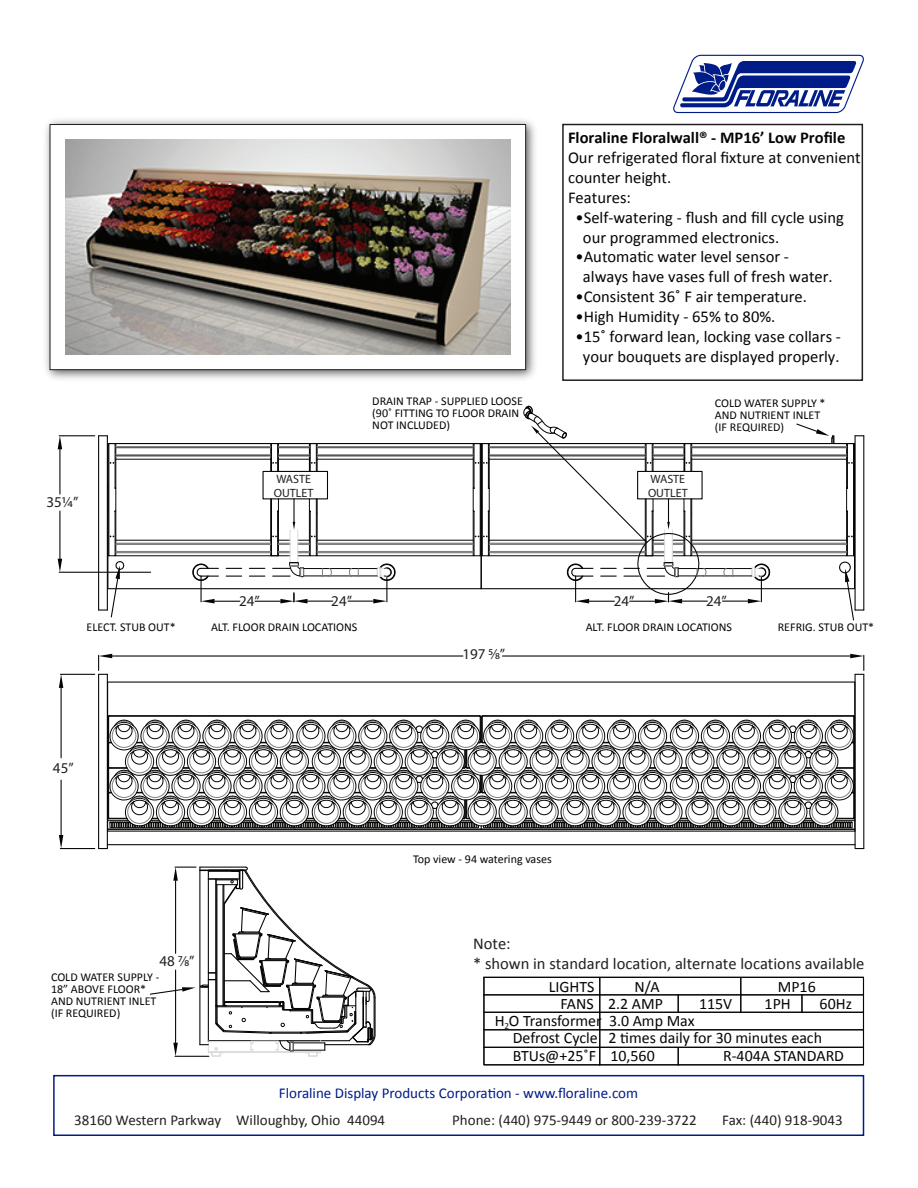
<style>
.page{position:relative;width:918px;height:1188px;background:#fff}
.page>*{position:absolute;margin:0;border:0;box-sizing:border-box;transform-origin:0 0}
.t1{font:16.5px/19.8px "Calibri";color:#050504}
.t2{font:16.5px/19.8px "Calibri";color:#231f20}
.t3{font:700 16.5px "Calibri";color:#050504}
.t4{font:15.9px/17.2px "Calibri";color:#050504}
.t5{font:15px "Calibri";color:#231f20}
.t6{font:15px "Calibri";color:#001c88}
.t7{font:15px "Myriad Pro";color:#231f20}
.t8{font:12px/12px "Calibri";color:#050504}
.t9{font:12px/13.5px "Myriad Pro";color:#231f20}
.t10{font:9.3px "Calibri";color:#231f20}
</style>
<div class="page">
<svg style="left:673px;top:55px;width:191px;height:58px"></svg>
<div style="left:53px;top:1075px;width:811px;height:61px;border:2px solid #001c88"></div>
<hr style="left:599px;top:978px;width:1px;height:87px;background:#050504">
<hr style="left:484px;top:1029px;width:379px;height:1px;background:#050504">
<hr style="left:484px;top:1047px;width:379px;height:1px;background:#050504">
<svg style="left:678px;top:1048px;width:1px;height:15px"></svg>
<hr style="left:484px;top:994px;width:379px;height:1px;background:#050504">
<hr style="left:484px;top:1012px;width:379px;height:1px;background:#050504">
<svg style="left:801px;top:995px;width:1px;height:17px"></svg>
<hr style="left:740px;top:977px;width:1px;height:35px;background:#050504">
<svg style="left:678px;top:995px;width:1px;height:17px"></svg>
<div style="left:483px;top:977px;width:381px;height:88px;border:1px solid #050504"></div>
<div style="left:562px;top:124px;width:301px;height:257px;border:2px solid #231f20"></div>
<img style="left:45px;top:119px;width:490px;height:260px">
<div style="left:50px;top:124px;width:476px;height:246px;background:#fff;border:1px solid #231f20"></div>
<img style="left:65px;top:140px;width:445px;height:215px">
<hr style="left:60px;top:674px;width:35px;height:1px;background:#050504">
<hr style="left:60px;top:848px;width:35px;height:1px;background:#050504">
<hr style="left:61px;top:688px;width:1px;height:70px;background:#050504">
<hr style="left:61px;top:780px;width:1px;height:55px;background:#050504">
<svg style="left:59px;top:674px;width:4px;height:14px"></svg>
<svg style="left:59px;top:835px;width:4px;height:14px"></svg>
<hr style="left:59px;top:435px;width:36px;height:1px;background:#050504">
<hr style="left:59px;top:572px;width:92px;height:1px;background:#050504">
<hr style="left:59px;top:449px;width:1px;height:45px;background:#050504">
<hr style="left:59px;top:511px;width:1px;height:48px;background:#050504">
<svg style="left:58px;top:436px;width:4px;height:13px"></svg>
<svg style="left:58px;top:559px;width:4px;height:13px"></svg>
<hr style="left:98px;top:436px;width:1px;height:174px;background:#050504">
<svg style="left:99px;top:406px;width:765px;height:215px"></svg>
<svg style="left:98px;top:654px;width:767px;height:196px"></svg>
<svg style="left:149px;top:866px;width:227px;height:191px"></svg>
<p class="t7" style="left:46px;top:493px;width:34px">35¼”</p>
<p class="t8" style="left:372px;top:395px;width:152px">DRAIN TRAP - SUPPLIED LOOSE (90˚ FITTING TO FLOOR DRAIN<br>NOT INCLUDED)</p>
<p class="t3" style="left:568px;top:127px;width:279px">Floraline Floralwall® - MP16’ Low Profile</p>
<p class="t1" style="left:568px;top:148px;width:294px">Our refrigerated floral fixture at convenient counter height.<br>Features:</p>
<p class="t1" style="left:583px;top:207px;width:262px;text-indent:-7px">•Self-watering - flush and fill cycle using our programmed electronics.</p>
<p class="t1" style="left:583px;top:247px;width:251px;text-indent:-7px">•Automatic water level sensor - always have vases full of fresh water.</p>
<p class="t1" style="left:575px;top:287px;width:233px">•Consistent 36˚ F air temperature.</p>
<p class="t1" style="left:575px;top:307px;width:201px">•High Humidity - 65% to 80%.</p>
<p class="t1" style="left:575px;top:327px;width:267px;text-align:center">•15˚ forward lean, locking vase collars - your bouquets are displayed properly.</p>
<p class="t8" style="left:715px;top:397px;width:112px">COLD WATER SUPPLY *<br>AND NUTRIENT INLET (IF REQUIRED)</p>
<p class="t9" style="left:274px;top:473px;width:41px">WASTE<br>OUTLET</p>
<p class="t9" style="left:648px;top:473px;width:41px">WASTE<br>OUTLET</p>
<p class="t7" style="left:239px;top:592px;width:22px">24”</p>
<p class="t7" style="left:331px;top:592px;width:22px">24”</p>
<p class="t8" style="left:87px;top:621px;width:91px">ELECT. STUB OUT*</p>
<p class="t8" style="left:211px;top:621px;width:148px">ALT. FLOOR DRAIN LOCATIONS</p>
<p class="t7" style="left:462px;top:644px;width:44px">197 5⁄8”</p>
<p class="t7" style="left:614px;top:592px;width:22px">24”</p>
<p class="t7" style="left:706px;top:592px;width:22px">24”</p>
<p class="t8" style="left:586px;top:621px;width:148px">ALT. FLOOR DRAIN LOCATIONS</p>
<p class="t8" style="left:778px;top:621px;width:98px">REFRIG. STUB OUT*</p>
<p class="t7" style="left:53px;top:759px;width:22px">45”</p>
<p class="t8" style="left:413px;top:853px;width:140px">Top view - 94 watering vases</p>
<p class="t7" style="left:160px;top:952px;width:37px">48 7⁄8”</p>
<p class="t8" style="left:51px;top:971px;width:110px">COLD WATER SUPPLY -<br>18” ABOVE FLOOR*<br>AND NUTRIENT INLET (IF REQUIRED)</p>
<p class="t2" style="left:473px;top:934px;width:393px">Note:<br>* shown in standard location, alternate locations available</p>
<p class="t4" style="left:549px;top:978px;width:47px">LIGHTS</p>
<p class="t4" style="left:634px;top:978px;width:27px">N/A</p>
<p class="t4" style="left:778px;top:978px;width:39px">MP16</p>
<p class="t4" style="left:561px;top:995px;width:104px">FANS 2.2 AMP</p>
<p class="t4" style="left:699px;top:995px;width:35px">115V</p>
<p class="t4" style="left:765px;top:995px;width:28px">1PH</p>
<p class="t4" style="left:820px;top:995px;width:34px">60Hz</p>
<p class="t4" style="left:513px;top:1012px;width:311px;text-indent:-18px">H O Transformer 3.0 Amp Max<br>Defrost Cycle 2 times daily for 30 minutes each<br>BTUs@+25˚F 10,560</p>
<p class="t10" style="left:504px;top:1020px;width:6px">2</p>
<p class="t4" style="left:723px;top:1047px;width:122px">R-404A STANDARD</p>
<p class="t6" style="left:279px;top:1084px;width:361px">Floraline Display Products Corporation - www.floraline.com</p>
<p class="t5" style="left:74px;top:1111px;width:313px">38160 Western Parkway Willoughby, Ohio 44094</p>
<p class="t5" style="left:452px;top:1111px;width:246px">Phone: (440) 975-9449 or 800-239-3722</p>
<p class="t5" style="left:722px;top:1111px;width:122px">Fax: (440) 918-9043</p>
</div>
